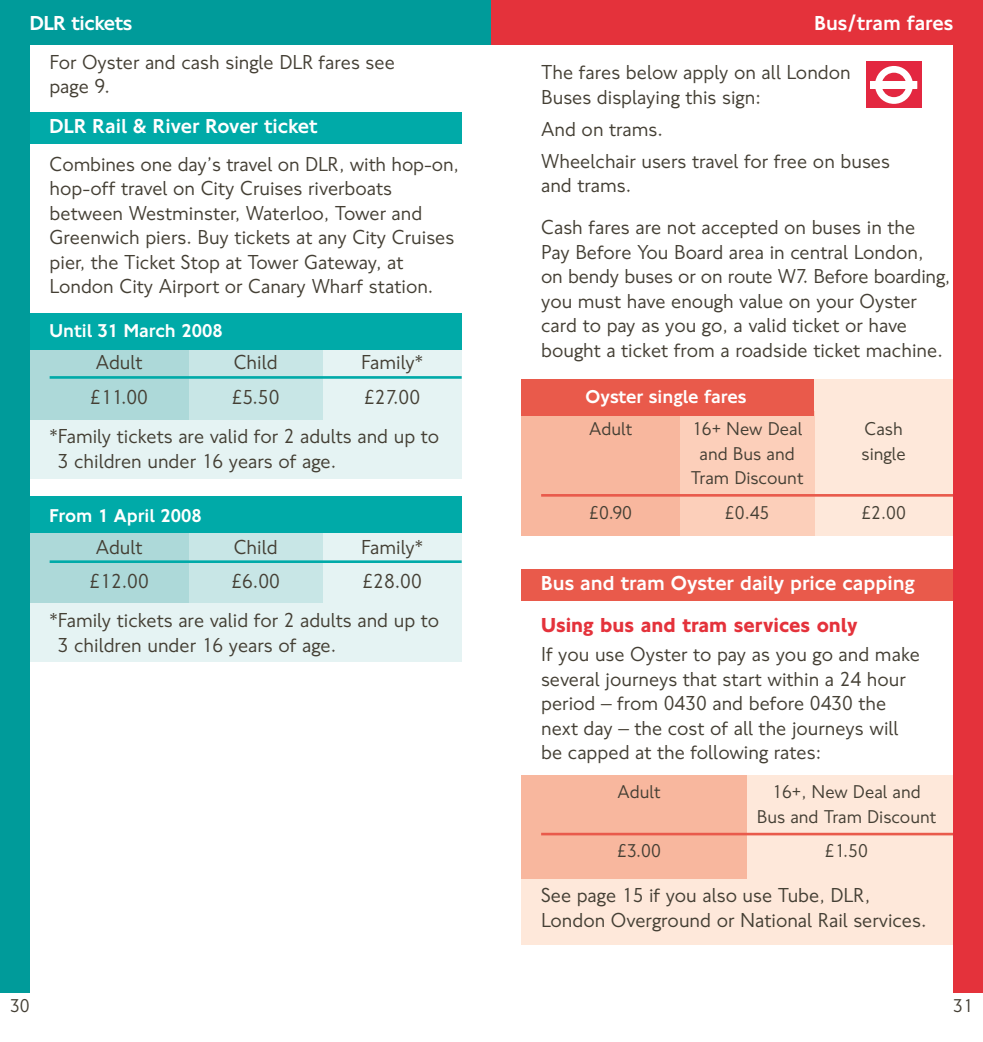
<style>
.page{position:relative;width:983px;height:1042px;background:#fff}
.page>*{position:absolute;margin:0;border:0;box-sizing:border-box;transform-origin:0 0}
.t1{font:21px/24.5px "NJ Font";color:#443f34}
.t2{font:500 21px "NJ Font";color:#fff}
.t3{font:700 21px "NJ Font";color:#e4323b}
.t4{font:19.25px/24.5px "NJ Font";color:#443f34;text-align:center}
.t5{font:500 19.25px "NJ Font";color:#fff}
</style>
<div class="page">
<div style="left:0;top:0;width:491px;height:45px;background:#009b9a"></div>
<div style="left:30px;top:317px;width:431px;height:162px;background:#e5f3f3"></div>
<div style="left:189px;top:346px;width:133px;height:74px;background:#c8e6e6"></div>
<div style="left:30px;top:346px;width:159px;height:74px;background:#add9d9"></div>
<div style="left:30px;top:313px;width:431px;height:37px;background:#00aaa8"></div>
<div style="left:30px;top:500px;width:431px;height:162px;background:#e5f3f3"></div>
<div style="left:189px;top:529px;width:133px;height:74px;background:#c8e6e6"></div>
<div style="left:30px;top:529px;width:159px;height:74px;background:#add9d9"></div>
<div style="left:30px;top:496px;width:431px;height:37px;background:#00aaa8"></div>
<hr style="left:50px;top:376px;width:411px;height:3px;background:#00aaa8">
<hr style="left:50px;top:560px;width:411px;height:3px;background:#00aaa8">
<div style="left:521px;top:379px;width:431px;height:157px;background:#fee8da"></div>
<div style="left:680px;top:412px;width:134px;height:124px;background:#fccfba"></div>
<div style="left:521px;top:412px;width:159px;height:124px;background:#f8b79e"></div>
<div style="left:521px;top:379px;width:293px;height:37px;background:#e95a4b"></div>
<hr style="left:541px;top:494px;width:411px;height:3px;background:#e95a4b">
<div style="left:521px;top:775px;width:431px;height:169px;background:#fee8da"></div>
<div style="left:521px;top:775px;width:225px;height:104px;background:#f8b79e"></div>
<hr style="left:541px;top:833px;width:411px;height:2px;background:#e95a4b">
<div style="left:865px;top:62px;width:56px;height:46px;background:#e32740"></div>
<svg style="left:875px;top:66px;width:38px;height:38px"></svg>
<div style="left:870px;top:81px;width:47px;height:8px;background:#fff"></div>
<div style="left:491px;top:0;width:491px;height:45px;background:#e4323b"></div>
<div style="left:952px;top:0;width:30px;height:992px;background:#e4323b"></div>
<div style="left:0;top:0;width:30px;height:992px;background:#009b9a"></div>
<div style="left:30px;top:112px;width:431px;height:32px;background:#00aaa8"></div>
<div style="left:521px;top:569px;width:431px;height:31px;background:#e95a4b"></div>
<p class="t2" style="left:30px;top:16px;width:104px">DLR tickets</p>
<p class="t2" style="left:814px;top:16px;width:140px">Bus/tram fares</p>
<p class="t1" style="left:50px;top:52px;width:346px">For Oyster and cash single DLR fares see page 9.</p>
<p class="t2" style="left:50px;top:119px;width:269px">DLR Rail &amp; River Rover ticket</p>
<p class="t1" style="left:50px;top:154px;width:411px">Combines one day’s travel on DLR, with hop-on, hop-off travel on City Cruises riverboats between Westminster, Waterloo, Tower and Greenwich piers. Buy tickets at any City Cruises pier, the Ticket Stop at Tower Gateway, at London City Airport or Canary Wharf station.</p>
<p class="t5" style="left:50px;top:324px;width:174px">Until 31 March 2008</p>
<p class="t1" style="left:96px;top:352px;width:48px">Adult</p>
<p class="t1" style="left:234px;top:352px;width:45px">Child</p>
<p class="t1" style="left:361px;top:352px;width:63px">Family*</p>
<p class="t1" style="left:90px;top:387px;width:59px">£11.00</p>
<p class="t1" style="left:232px;top:387px;width:49px">£5.50</p>
<p class="t1" style="left:50px;top:379px;width:391px;line-height:39.4px;text-indent:314px">£27.00 *Family tickets are valid for 2 adults and up to</p>
<p class="t1" style="left:58px;top:450px;width:280px">3 children under 16 years of age.</p>
<p class="t5" style="left:50px;top:509px;width:153px">From 1 April 2008</p>
<p class="t1" style="left:96px;top:536px;width:48px">Adult</p>
<p class="t1" style="left:234px;top:536px;width:45px">Child</p>
<p class="t1" style="left:361px;top:536px;width:63px">Family*</p>
<p class="t1" style="left:89px;top:571px;width:61px">£12.00</p>
<p class="t1" style="left:231px;top:571px;width:50px">£6.00</p>
<p class="t1" style="left:50px;top:563px;width:391px;line-height:39.4px;text-indent:313px">£28.00 *Family tickets are valid for 2 adults and up to</p>
<p class="t1" style="left:58px;top:635px;width:280px">3 children under 16 years of age.</p>
<p class="t1" style="left:541px;top:62px;width:311px">The fares below apply on all London<br>Buses displaying this sign:</p>
<p class="t1" style="left:541px;top:115px;width:350px;line-height:32px">And on trams.<br>Wheelchair users travel for free on buses</p>
<p class="t1" style="left:541px;top:167px;width:375px;line-height:41.8px">and trams.<br>Cash fares are not accepted on buses in the</p>
<p class="t1" style="left:541px;top:242px;width:410px">Pay Before You Board area in central London, on bendy buses or on route W7. Before boarding, you must have enough value on your Oyster card to pay as you go, a valid ticket or have bought a ticket from a roadside ticket machine.</p>
<p class="t5" style="left:585px;top:390px;width:162px">Oyster single fares</p>
<p class="t4" style="left:589px;top:418px;width:45px">Adult</p>
<p class="t4" style="left:691px;top:418px;width:112px">16+ New Deal</p>
<p class="t4" style="left:864px;top:418px;width:40px">Cash</p>
<p class="t4" style="left:699px;top:443px;width:97px">and Bus and</p>
<p class="t4" style="left:861px;top:443px;width:46px">single</p>
<p class="t4" style="left:690px;top:467px;width:114px">Tram Discount</p>
<p class="t4" style="left:589px;top:502px;width:45px">£0.90</p>
<p class="t4" style="left:724px;top:502px;width:46px">£0.45</p>
<p class="t4" style="left:861px;top:502px;width:46px">£2.00</p>
<p class="t2" style="left:541px;top:575px;width:375px">Bus and tram Oyster daily price capping</p>
<p class="t3" style="left:541px;top:618px;width:318px">Using bus and tram services only</p>
<p class="t1" style="left:541px;top:644px;width:380px">If you use Oyster to pay as you go and make several journeys that start within a 24 hour period – from 0430 and before 0430 the next day – the cost of all the journeys will be capped at the following rates:</p>
<p class="t4" style="left:617px;top:781px;width:45px">Adult</p>
<p class="t4" style="left:756px;top:781px;width:181px">16+, New Deal and<br>Bus and Tram Discount</p>
<p class="t4" style="left:617px;top:840px;width:45px">£3.00</p>
<p class="t4" style="left:824px;top:840px;width:45px">£1.50</p>
<p class="t1" style="left:541px;top:885px;width:387px">See page 15 if you also use Tube, DLR,<br>London Overground or National Rail services.</p>
<p class="t4" style="left:10px;top:995px;width:21px">30</p>
<p class="t4" style="left:952px;top:995px;width:21px">31</p>
</div>
